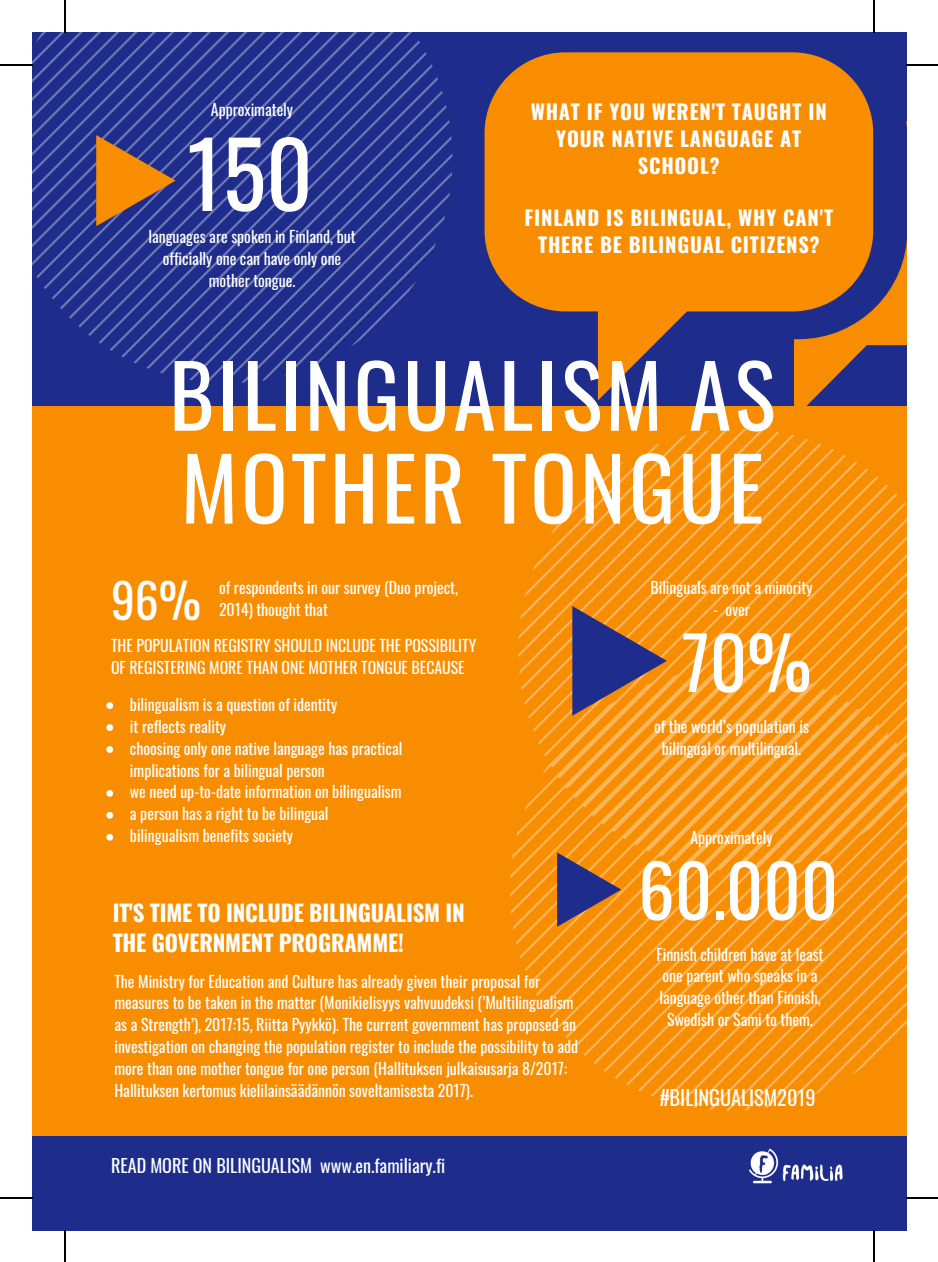
<style>
.page{position:relative;width:938px;height:1262px;background:#fff}
.page>*{position:absolute;margin:0;border:0;box-sizing:border-box;transform-origin:0 0}
.t1{font:90.45px "Oswald";color:#fff}
.t2{font:85.95px/92.7px "Oswald";letter-spacing:.04em;color:#fff}
.t3{font:72.45px "Oswald";color:#fff}
.t4{font:47.48px "Oswald";color:#fff}
.t5{font:700 22.72px/30.4px "Oswald";letter-spacing:-.01em;color:#fff}
.t6{font:700 20.47px/27px "Oswald";letter-spacing:.04em;color:#fff;text-align:center}
.t7{font:20.47px "Oswald";color:#fff}
.t8{font:18px "Oswald";color:#fff}
.t9{font:15.75px/22.1px "Oswald";color:#fff}
</style>
<div class="page">
<div style="left:32px;top:32px;width:874px;height:1198px;background:#1e2c8b"></div>
<div style="left:32px;top:407px;width:874px;height:729px;background:#f98d00"></div>
<svg style="left:32px;top:32px;width:420px;height:351px"></svg>
<svg style="left:484px;top:52px;width:389px;height:348px;fill:#f98d00"></svg>
<svg style="left:794px;top:121px;width:112px;height:286px"></svg>
<svg style="left:510px;top:429px;width:396px;height:681px"></svg>
<img style="left:749px;top:1148px;width:94px;height:36px">
<svg style="left:106px;top:702px;width:7px;height:7px"></svg>
<svg style="left:106px;top:724px;width:7px;height:7px"></svg>
<svg style="left:106px;top:746px;width:7px;height:7px"></svg>
<svg style="left:106px;top:790px;width:7px;height:6px"></svg>
<svg style="left:106px;top:812px;width:7px;height:6px"></svg>
<svg style="left:106px;top:834px;width:7px;height:6px"></svg>
<hr style="left:64px;top:0;width:2px;height:32px;background:#000">
<hr style="left:0;top:64px;width:32px;height:2px;background:#000">
<hr style="left:872px;top:0;width:2px;height:32px;background:#000">
<hr style="left:906px;top:64px;width:32px;height:2px;background:#000">
<hr style="left:872px;top:1230px;width:2px;height:32px;background:#000">
<hr style="left:906px;top:1196px;width:32px;height:2px;background:#000">
<hr style="left:64px;top:1230px;width:2px;height:32px;background:#000">
<hr style="left:0;top:1196px;width:32px;height:2px;background:#000">
<p class="t9" style="left:211px;top:98px;width:84px">Approximately</p>
<h1 class="t1" style="left:187px;top:103px;width:127px">150</h1>
<p class="t9" style="left:148px;top:225px;width:209px;text-align:center">languages are spoken in Finland, but officially one can have only one mother tongue.</p>
<h3 class="t6" style="left:530px;top:97px;width:297px">WHAT IF YOU WEREN'T TAUGHT IN<br>YOUR NATIVE LANGUAGE AT<br>SCHOOL?</h3>
<h3 class="t6" style="left:524px;top:203px;width:310px">FINLAND IS BILINGUAL, WHY CAN'T<br>THERE BE BILINGUAL CITIZENS?</h3>
<h2 class="t2" style="left:169px;top:345px;width:607px">BILINGUALISM AS<br>MOTHER TONGUE</h2>
<h3 class="t4" style="left:111px;top:563px;width:92px">96%</h3>
<p class="t9" style="left:219px;top:576px;width:240px">of respondents in our survey (Duo project,<br>2014) thought that</p>
<p class="t9" style="left:111px;top:633px;width:367px">THE POPULATION REGISTRY SHOULD INCLUDE THE POSSIBILITY<br>OF REGISTERING MORE THAN ONE MOTHER TONGUE BECAUSE</p>
<p class="t9" style="left:130px;top:692px;width:274px">bilingualism is a question of identity<br>it reflects reality<br>choosing only one native language has practical implications for a bilingual person<br>we need up-to-date information on bilingualism a person has a right to be bilingual<br>bilingualism benefits society</p>
<h3 class="t5" style="left:113px;top:896px;width:353px">IT'S TIME TO INCLUDE BILINGUALISM IN<br>THE GOVERNMENT PROGRAMME!</h3>
<p class="t9" style="left:114px;top:969px;width:465px">The Ministry for Education and Culture has already given their proposal for measures to be taken in the matter (Monikielisyys vahvuudeksi (’Multilingualism as a Strength’), 2017:15, Riitta Pyykkö). The current government has proposed an investigation on changing the population register to include the possibility to add more than one mother tongue for one person (Hallituksen julkaisusarja 8/2017:<br>Hallituksen kertomus kielilainsäädännön soveltamisesta 2017).</p>
<p class="t8" style="left:111px;top:1151px;width:336px">READ MORE ON BILINGUALISM www.en.familiary.fi</p>
<p class="t9" style="left:650px;top:576px;width:164px">Bilinguals are not a minority</p>
<p class="t9" style="left:713px;top:598px;width:38px">- over</p>
<h3 class="t3" style="left:681px;top:605px;width:131px">70%</h3>
<p class="t9" style="left:654px;top:714px;width:156px;text-align:center">of the world’s population is bilingual or multilingual.</p>
<p class="t9" style="left:690px;top:826px;width:84px">Approximately</p>
<h3 class="t3" style="left:638px;top:833px;width:201px">60.000</h3>
<p class="t9" style="left:656px;top:942px;width:168px;text-align:center">Finnish children have at least one parent who speaks in a language other than Finnish,<br>Swedish or Sami to them.</p>
<h3 class="t7" style="left:659px;top:1081px;width:158px">#BILINGUALISM2019</h3>
</div>
